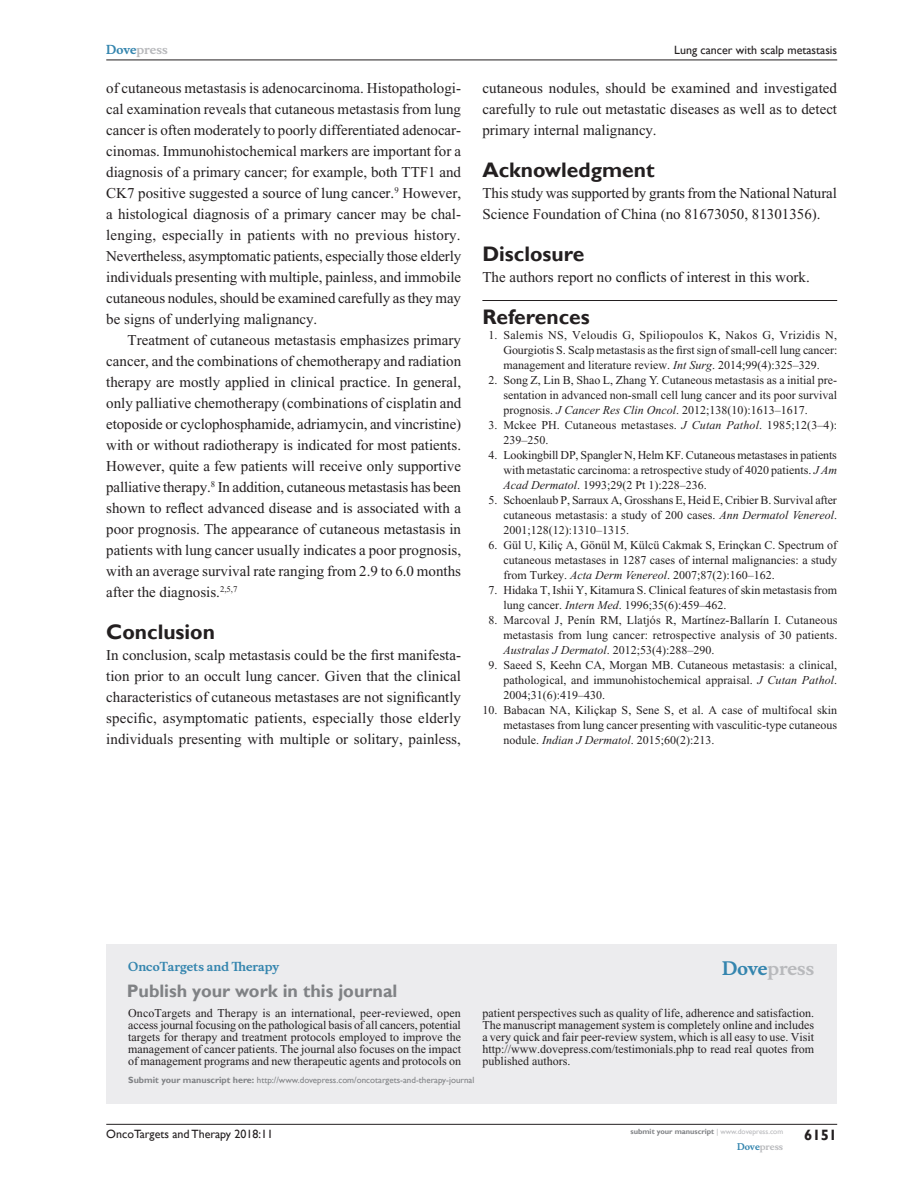
<style>
.page{position:relative;width:918px;height:1188px;background:#fff}
.page>*{position:absolute;margin:0;border:0;box-sizing:border-box;transform-origin:0 0}
.RefH{font:700 21px "Gill Sans";color:#231f20}
.PromBx-H1{font:700 18px "Gill Sans";color:#808285}
.PromBx-Brand{font:700 18px "Musee";color:#b8b9bc}
.Tx{font:15px/21px "Times New Roman";color:#231f20;text-align:justify}
.TxF{font:15px/21px "Times New Roman";color:#231f20;text-align:justify}
.t1{font:700 15px "Gill Sans";color:#231f20}
.RefNL2{font:12px/15px "Times New Roman";color:#231f20;text-align:justify}
.PromBx-Tx{font:12px/12px "Times New Roman";color:#231f20;text-align:justify}
.t2{font:12px "Gill Sans";color:#231f20}
.PromBx-JrnlName{font:700 12px "Musee";color:#3485ae}
.t3{font:700 12px "Musee";color:#b8b9bc}
.PromBx-SubmitMssWebA{font:9px "Gill Sans";color:#808285}
.t4{font:700 9px "Musee";color:#b8b9bc}
.t5{font:700 7.5px "Gill Sans";color:#808285}
.s1{color:#3485ae}
.s2{font-style:italic}
.s3{font-weight:700}
.s4{font-weight:400;color:#b8b9bc}
</style>
<div class="page">
<div style="left:106px;top:944px;width:731px;height:159px;background:#ececee"></div>
<hr style="left:106px;top:1124px;width:731px;height:1px;background:#231f20">
<hr style="left:106px;top:60px;width:731px;height:1px;background:#231f20">
<hr style="left:482px;top:300px;width:355px;height:1px;background:#231f20">
<p class="t3" style="left:106px;top:43px;width:63px"><span class="s1">Dove</span>press</p>
<p class="Tx" style="left:106px;top:77px;width:357px">of cutaneous metastasis is adenocarcinoma. Histopathologi&shy;cal examination reveals that cutaneous metastasis from lung cancer is often moderately to poorly differentiated adenocar&shy;cinomas. Immunohistochemical markers are important for a diagnosis of a primary cancer; for example, both TTF1 and CK7 positive suggested a source of lung cancer.<sup>9</sup> However, a histological diagnosis of a primary cancer may be chal&shy;lenging, especially in patients with no previous history.<br>Nevertheless, asymptomatic patients, especially those elderly individuals presenting with multiple, painless, and immobile cutaneous nodules, should be examined carefully as they may be signs of underlying malignancy.</p>
<p class="Tx" style="left:106px;top:329px;width:357px;text-indent:21px">Treatment of cutaneous metastasis emphasizes primary cancer, and the combinations of chemotherapy and radiation therapy are mostly applied in clinical practice. In general, only palliative chemotherapy (combinations of cisplatin and etoposide or cyclophosphamide, adriamycin, and vincristine) with or without radiotherapy is indicated for most patients.<br>However, quite a few patients will receive only supportive palliative therapy.<sup>8</sup> In addition, cutaneous metastasis has been shown to reflect advanced disease and is associated with a poor prognosis. The appearance of cutaneous metastasis in patients with lung cancer usually indicates a poor prognosis, with an average survival rate ranging from 2.9 to 6.0 months after the diagnosis.<sup>2,5,7</sup></p>
<h1 class="RefH" style="left:106px;top:619px;width:110px">Conclusion</h1>
<p class="TxF" style="left:106px;top:644px;width:356px">In conclusion, scalp metastasis could be the first manifesta&shy;tion prior to an occult lung cancer. Given that the clinical characteristics of cutaneous metastases are not significantly specific, asymptomatic patients, especially those elderly individuals presenting with multiple or solitary, painless,</p>
<p class="t2" style="left:674px;top:43px;width:165px">Lung cancer with scalp metastasis</p>
<p class="TxF" style="left:482px;top:77px;width:356px">cutaneous nodules, should be examined and investigated carefully to rule out metastatic diseases as well as to detect primary internal malignancy.</p>
<h1 class="RefH" style="left:482px;top:157px;width:174px">Acknowledgment</h1>
<p class="TxF" style="left:482px;top:182px;width:356px">This study was supported by grants from the National Natural<br>Science Foundation of China (no 81673050, 81301356).</p>
<h1 class="RefH" style="left:482px;top:241px;width:103px">Disclosure</h1>
<p class="TxF" style="left:482px;top:266px;width:329px">The authors report no conflicts of interest in this work.</p>
<p class="RefH" style="left:482px;top:304px;width:109px">References</p>
<p class="RefNL2" style="left:503px;top:327px;width:335px;text-indent:-15px">1. Salemis NS, Veloudis G, Spiliopoulos K, Nakos G, Vrizidis N, Gourgiotis S. Scalp metastasis as the first sign of small-cell lung cancer: management and literature review. <span class="s2">Int Surg</span>. 2014;99(4):325–329.</p>
<p class="RefNL2" style="left:503px;top:372px;width:335px;text-indent:-15px">2. Song Z, Lin B, Shao L, Zhang Y. Cutaneous metastasis as a initial pre&shy;sentation in advanced non-small cell lung cancer and its poor survival prognosis. <span class="s2">J Cancer Res Clin Oncol</span>. 2012;138(10):1613–1617.</p>
<p class="RefNL2" style="left:503px;top:417px;width:335px;text-indent:-15px">3. Mckee PH. Cutaneous metastases. <span class="s2">J Cutan Pathol</span>. 1985;12(3–4):<br>239–250.</p>
<p class="RefNL2" style="left:503px;top:447px;width:335px;text-indent:-15px">4. Lookingbill DP, Spangler N, Helm KF. Cutaneous metastases in patients with metastatic carcinoma: a retrospective study of 4020 patients. <span class="s2">J Am Acad Dermatol</span>. 1993;29(2 Pt 1):228–236.</p>
<p class="RefNL2" style="left:503px;top:492px;width:335px;text-indent:-15px">5. Schoenlaub P, Sarraux A, Grosshans E, Heid E, Cribier B. Survival after cutaneous metastasis: a study of 200 cases. <span class="s2">Ann Dermatol Venereol</span>.<br>2001;128(12):1310–1315.</p>
<p class="RefNL2" style="left:503px;top:537px;width:335px;text-indent:-15px">6. Gül U, Kiliç A, Gönül M, Külcü Cakmak S, Erinçkan C. Spectrum of cutaneous metastases in 1287 cases of internal malignancies: a study from Turkey. <span class="s2">Acta Derm Venereol</span>. 2007;87(2):160–162.</p>
<p class="RefNL2" style="left:503px;top:582px;width:335px;text-indent:-15px">7. Hidaka T, Ishii Y, Kitamura S. Clinical features of skin metastasis from lung cancer. <span class="s2">Intern Med</span>. 1996;35(6):459–462.</p>
<p class="RefNL2" style="left:503px;top:612px;width:336px;text-indent:-15px">8. Marcoval J, Penín RM, Llatjós R, Martínez-Ballarín I. Cutaneous metastasis from lung cancer: retrospective analysis of 30 patients.<br><span class="s2">Australas J Dermatol</span>. 2012;53(4):288–290.</p>
<p class="RefNL2" style="left:503px;top:657px;width:335px;text-indent:-15px">9. Saeed S, Keehn CA, Morgan MB. Cutaneous metastasis: a clinical, pathological, and immunohistochemical appraisal. <span class="s2">J Cutan Pathol</span>.<br>2004;31(6):419–430.</p>
<p class="RefNL2" style="left:503px;top:702px;width:335px;text-indent:-21px">10. Babacan NA, Kiliçkap S, Sene S, et al. A case of multifocal skin metastases from lung cancer presenting with vasculitic-type cutaneous nodule. <span class="s2">Indian J Dermatol</span>. 2015;60(2):213.</p>
<p class="PromBx-JrnlName" style="left:128px;top:959px;width:152px">OncoTargets and Therapy</p>
<p class="PromBx-H1" style="left:127px;top:980px;width:272px">Publish your work in this journal</p>
<p class="PromBx-Brand" style="left:722px;top:958px;width:94px"><span class="s1">Dove</span>press</p>
<p class="PromBx-Tx" style="left:128px;top:1007px;width:334px">OncoTargets and Therapy is an international, peer-reviewed, open access journal focusing on the pathological basis of all cancers, potential targets for therapy and treatment protocols employed to improve the management of cancer patients. The journal also focuses on the impact of management programs and new therapeutic agents and protocols on</p>
<p class="PromBx-Tx" style="left:482px;top:1007px;width:333px">patient perspectives such as quality of life, adherence and satisfaction.<br>The manuscript management system is completely online and includes a very quick and fair peer-review system, which is all easy to use. Visit http://www.dovepress.com/testimonials.php to read real quotes from published authors.</p>
<p class="PromBx-SubmitMssWebA" style="left:128px;top:1075px;width:348px"><span class="s3">Submit your manuscript here:</span> http://www.dovepress.com/oncotargets-and-therapy-journal</p>
<p class="t2" style="left:106px;top:1127px;width:168px">OncoTargets and Therapy 2018:11</p>
<p class="t5" style="left:631px;top:1127px;width:154px">submit your manuscript <span class="s4">| www.dovepress.com</span></p>
<p class="t4" style="left:737px;top:1141px;width:48px"><span class="s1">Dove</span>press</p>
<p class="t1" style="left:804px;top:1126px;width:35px">6151</p>
</div>
